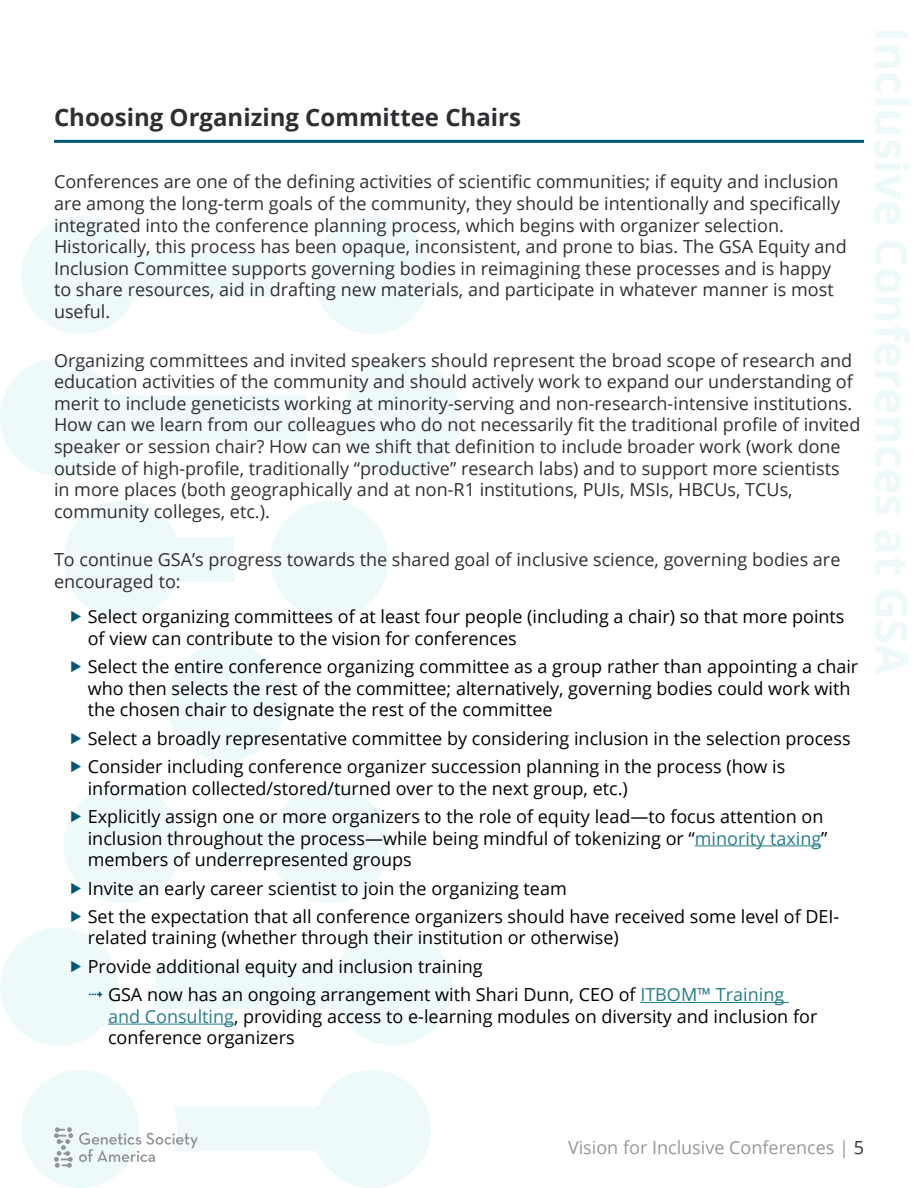
<style>
.page{position:relative;width:918px;height:1188px;background:#fff}
.page>*{position:absolute;margin:0;border:0;box-sizing:border-box;transform-origin:0 0}
.t1{font:700 24px "Open Sans";color:#302e33}
.t2{font:18px/21.6px "Open Sans";color:#302e33}
.t3{font:18px/21.6px "Open Sans";color:#000}
.t4{font:18px "Open Sans";color:#989699}
.s1{color:#247d8c}
.s2{color:#302e33}
</style>
<div class="page">
<svg style="left:21px;top:216px;width:257px;height:118px"></svg>
<svg style="left:313px;top:216px;width:118px;height:118px"></svg>
<svg style="left:271px;top:501px;width:117px;height:118px"></svg>
<svg style="left:0;top:358px;width:307px;height:118px"></svg>
<svg style="left:343px;top:358px;width:118px;height:118px"></svg>
<div style="left:167px;top:643px;width:118px;height:118px;background:#eef9fa;border-radius:59px"></div>
<svg style="left:21px;top:1070px;width:410px;height:118px"></svg>
<hr style="left:54px;top:140px;width:810px;height:3px;background:#005773">
<hr style="left:695px;top:845px;width:126px;height:1px;background:#247d8c">
<hr style="left:640px;top:1002px;width:149px;height:1px;background:#247d8c">
<svg style="left:64px;top:501px;width:172px;height:118px"></svg>
<svg style="left:0;top:785px;width:452px;height:261px"></svg>
<h1 class="t1" style="left:54px;top:101px;width:469px">Choosing Organizing Committee Chairs</h1>
<p class="t2" style="left:54px;top:171px;width:794px">Conferences are one of the defining activities of scientific communities; if equity and inclusion are among the long-term goals of the community, they should be intentionally and specifically integrated into the conference planning process, which begins with organizer selection.<br>Historically, this process has been opaque, inconsistent, and prone to bias. The GSA Equity and Inclusion Committee supports governing bodies in reimagining these processes and is happy to share resources, aid in drafting new materials, and participate in whatever manner is most useful.</p>
<p class="t2" style="left:54px;top:349px;width:808px">Organizing committees and invited speakers should represent the broad scope of research and education activities of the community and should actively work to expand our understanding of merit to include geneticists working at minority-serving and non-research-intensive institutions.<br>How can we learn from our colleagues who do not necessarily fit the traditional profile of invited speaker or session chair? How can we shift that definition to include broader work (work done outside of high-profile, traditionally “productive” research labs) and to support more scientists<br>in more places (both geographically and at non-R1 institutions, PUIs, MSIs, HBCUs, TCUs, community colleges, etc.).</p>
<p class="t2" style="left:54px;top:549px;width:788px">To continue GSA’s progress towards the shared goal of inclusive science, governing bodies are encouraged to:</p>
<p class="t3" style="left:88px;top:605px;width:758px">Select organizing committees of at least four people (including a chair) so that more points of view can contribute to the vision for conferences</p>
<p class="t3" style="left:88px;top:655px;width:772px">Select the entire conference organizing committee as a group rather than appointing a chair who then selects the rest of the committee; alternatively, governing bodies could work with the chosen chair to designate the rest of the committee</p>
<p class="t3" style="left:88px;top:723px;width:764px;line-height:28.3px">Select a broadly representative committee by considering inclusion in the selection process<br>Consider including conference organizer succession planning in the process (how is</p>
<p class="t3" style="left:88px;top:773px;width:737px;line-height:28.3px">information collected/stored/turned over to the next group, etc.)<br>Explicitly assign one or more organizers to the role of equity lead—to focus attention on</p>
<p class="t3" style="left:88px;top:827px;width:741px">inclusion throughout the process—while being mindful of tokenizing or “<span class="s1">minority taxing</span>” members of underrepresented groups</p>
<p class="t3" style="left:88px;top:873px;width:753px;line-height:28.3px">Invite an early career scientist to join the organizing team<br>Set the expectation that all conference organizers should have received some level of DEI-</p>
<p class="t3" style="left:88px;top:923px;width:533px;line-height:28.3px">related training (whether through their institution or otherwise)<br>Provide additional equity and inclusion training</p>
<p class="t3" style="left:108px;top:983px;width:711px">GSA now has an ongoing arrangement with Shari Dunn, CEO of <span class="s1">ITBOM™ Training and Consulting</span>, providing access to e-learning modules on diversity and inclusion for conference organizers</p>
<p class="t4" style="left:568px;top:1136px;width:297px">Vision for Inclusive Conferences | <span class="s2">5</span></p>
</div>
